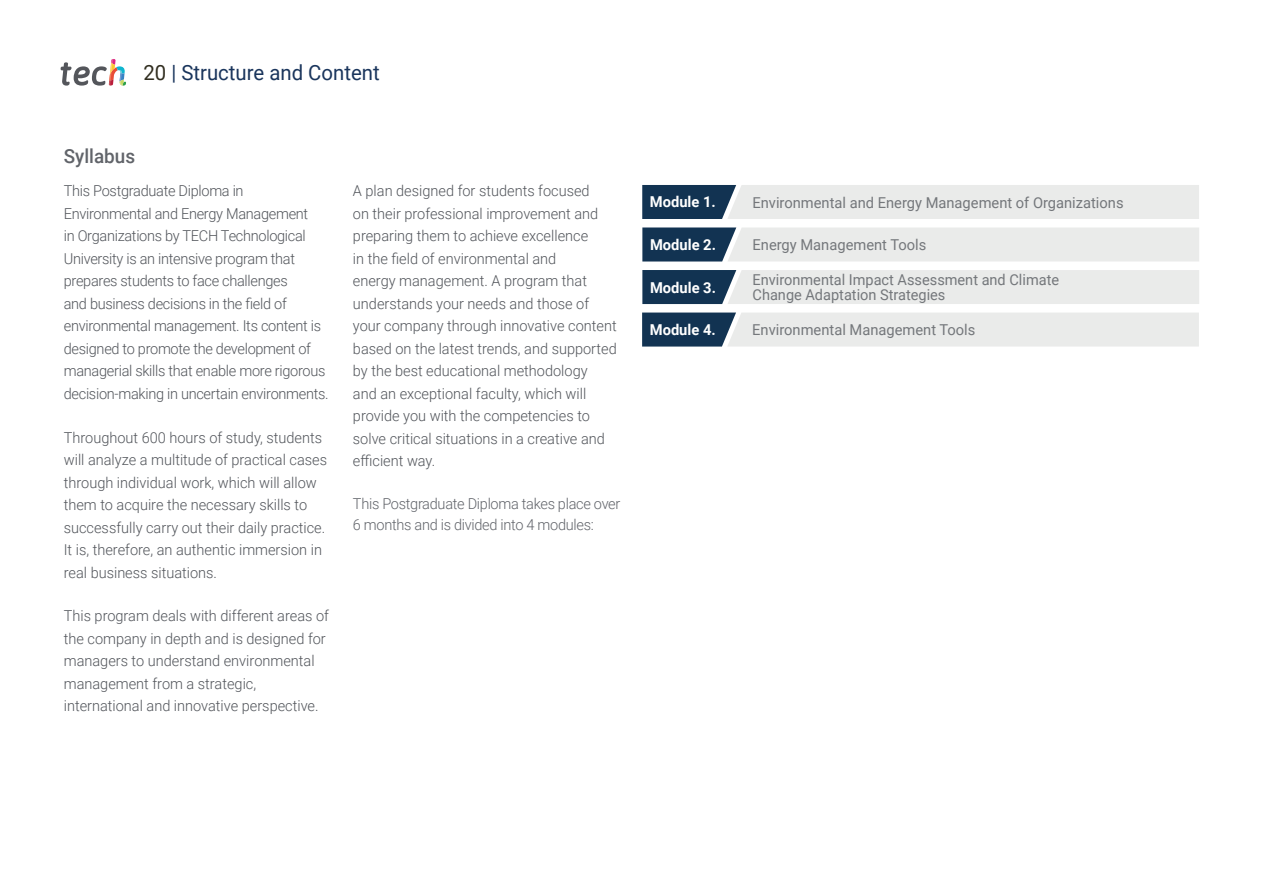
<style>
.page{position:relative;width:1263px;height:893px;background:#fff}
.page>*{position:absolute;margin:0;border:0;box-sizing:border-box;transform-origin:0 0}
.t1{font:21px "Roboto";color:#1a355c}
.t2{font:500 19.5px "Roboto";color:#61646a}
.t3{font:300 15px/22.5px "Roboto";color:#52555b}
.t4{font:300 15px/22.5px "Roboto";letter-spacing:-.02em;color:#52555b}
.t5{font:15px/15px "Roboto";color:#74777b}
.t6{font:300 15px/21px "Roboto";letter-spacing:-.02em;color:#61646a}
.t7{font:700 15px "Roboto";color:#fff}
.s1{color:#312e20}
</style>
<div class="page">
<svg style="left:61px;top:59px;width:65px;height:27px"></svg>
<svg style="left:642px;top:185px;width:557px;height:34px;background:#c8ced2"></svg>
<svg style="left:642px;top:227px;width:557px;height:34px;background:#c9cfd3"></svg>
<svg style="left:642px;top:270px;width:557px;height:34px;background:#c8ced2"></svg>
<svg style="left:642px;top:313px;width:557px;height:34px;background:#c9cfd3"></svg>
<h1 class="t1" style="left:144px;top:57px;width:238px"><span class="s1">20</span> | Structure and Content</h1>
<h2 class="t2" style="left:64px;top:143px;width:73px">Syllabus</h2>
<p class="t4" style="left:64px;top:179px;width:266px">This Postgraduate Diploma in Environmental and Energy Management<br>in Organizations by TECH Technological University is an intensive program that prepares students to face challenges<br>and business decisions in the field of environmental management. Its content is designed to promote the development of managerial skills that enable more rigorous decision-making in uncertain environments.</p>
<p class="t3" style="left:64px;top:425px;width:265px">Throughout 600 hours of study, students will analyze a multitude of practical cases through individual work, which will allow them to acquire the necessary skills to successfully carry out their daily practice.<br>It is, therefore, an authentic immersion in real business situations.</p>
<p class="t3" style="left:64px;top:604px;width:267px">This program deals with different areas of the company in depth and is designed for managers to understand environmental management from a strategic, international and innovative perspective.</p>
<p class="t3" style="left:353px;top:179px;width:265px">A plan designed for students focused<br>on their professional improvement and preparing them to achieve excellence<br>in the field of environmental and<br>energy management. A program that understands your needs and those of your company through innovative content based on the latest trends, and supported by the best educational methodology<br>and an exceptional faculty, which will provide you with the competencies to solve critical situations in a creative and efficient way.</p>
<p class="t6" style="left:353px;top:492px;width:269px">This Postgraduate Diploma takes place over<br>6 months and is divided into 4 modules:</p>
<p class="t7" style="left:650px;top:192px;width:67px">Module 1.</p>
<p class="t5" style="left:752px;top:194px;width:373px">Environmental and Energy Management of Organizations</p>
<p class="t7" style="left:650px;top:234px;width:67px">Module 2.</p>
<p class="t5" style="left:752px;top:237px;width:175px">Energy Management Tools</p>
<p class="t7" style="left:650px;top:277px;width:67px">Module 3.</p>
<p class="t5" style="left:752px;top:272px;width:308px">Environmental Impact Assessment and Climate<br>Change Adaptation Strategies</p>
<p class="t7" style="left:650px;top:319px;width:67px">Module 4.</p>
<p class="t5" style="left:752px;top:322px;width:225px">Environmental Management Tools</p>
</div>
